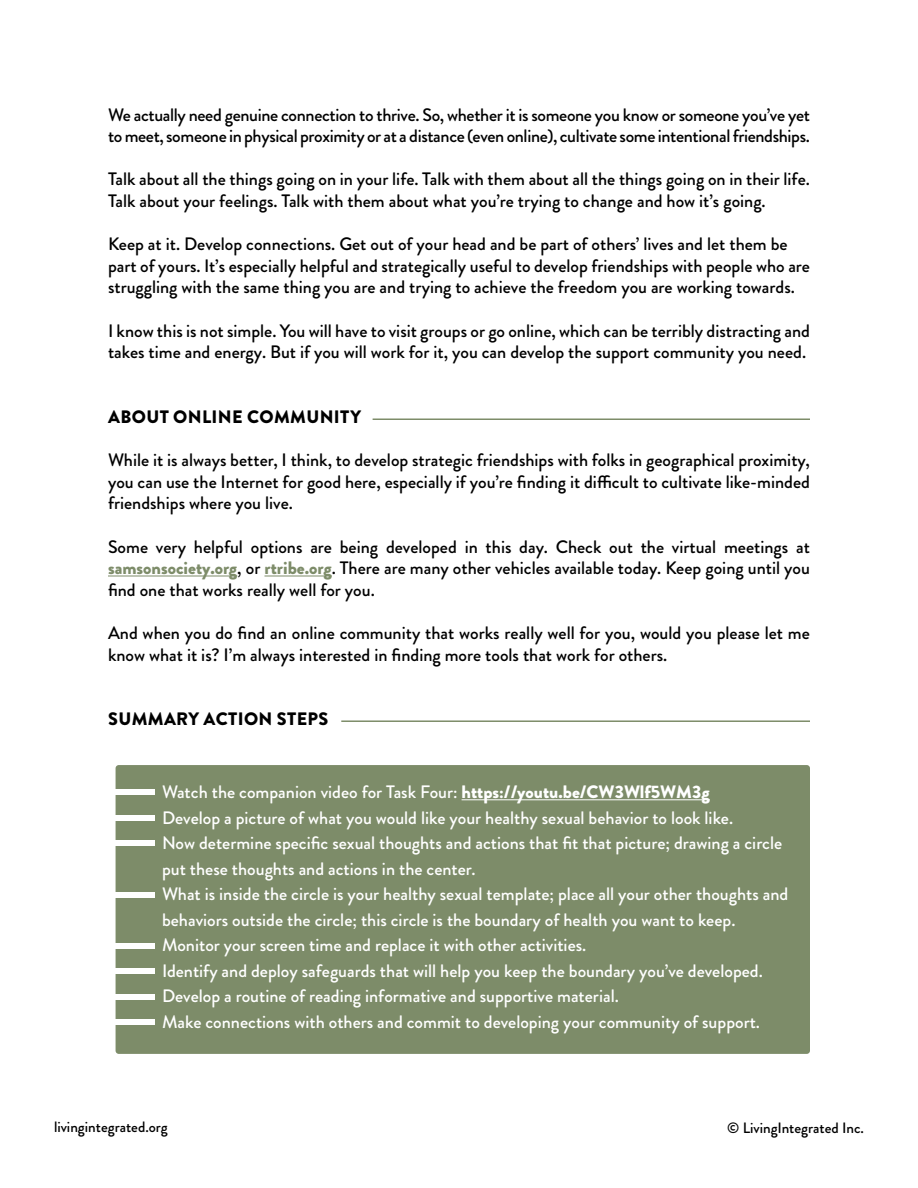
<style>
.page{position:relative;width:918px;height:1188px;background:#fff}
.page>*{position:absolute;margin:0;border:0;box-sizing:border-box;transform-origin:0 0}
.t1{font:500 18px/21.6px "Brandon Grotesque";color:#000}
.t2{font:500 18px/25.5px "Brandon Grotesque";color:#fff}
.t3{font:500 18px/21.6px "Brandon Grotesque";letter-spacing:-.02em;color:#000}
.t4{font:900 18px "Brandon Grotesque";letter-spacing:.02em;color:#000}
.t5{font:500 15px "Brandon Grotesque";color:#000}
.s1{font-weight:900;color:#7d8c69}
.s2{font-weight:900}
</style>
<div class="page">
<div style="left:116px;top:765px;width:694px;height:289px;background:#7d8c69;border-radius:3px"></div>
<hr style="left:108px;top:576px;width:129px;height:1px;background:#7d8c69">
<hr style="left:264px;top:576px;width:68px;height:1px;background:#7d8c69">
<hr style="left:462px;top:799px;width:248px;height:1px;background:#fff">
<hr style="left:373px;top:418px;width:437px;height:2px;background:#7d8c69">
<hr style="left:341px;top:720px;width:469px;height:2px;background:#7d8c69">
<div style="left:96px;top:790px;width:58px;height:5px;background:#fff"></div>
<div style="left:96px;top:816px;width:58px;height:5px;background:#fff"></div>
<div style="left:96px;top:840px;width:58px;height:6px;background:#fff"></div>
<div style="left:96px;top:893px;width:58px;height:5px;background:#fff"></div>
<div style="left:96px;top:943px;width:58px;height:6px;background:#fff"></div>
<div style="left:96px;top:969px;width:58px;height:5px;background:#fff"></div>
<div style="left:96px;top:994px;width:58px;height:5px;background:#fff"></div>
<div style="left:96px;top:1019px;width:58px;height:6px;background:#fff"></div>
<p class="t3" style="left:108px;top:104px;width:704px">We actually need genuine connection to thrive. So, whether it is someone you know or someone you’ve yet to meet, someone in physical proximity or at a distance (even online), cultivate some intentional friendships.</p>
<p class="t1" style="left:108px;top:169px;width:703px">Talk about all the things going on in your life. Talk with them about all the things going on in their life.<br>Talk about your feelings. Talk with them about what you’re trying to change and how it’s going.</p>
<p class="t1" style="left:108px;top:234px;width:704px">Keep at it. Develop connections. Get out of your head and be part of others’ lives and let them be part of yours. It’s especially helpful and strategically useful to develop friendships with people who are struggling with the same thing you are and trying to achieve the freedom you are working towards.</p>
<p class="t1" style="left:108px;top:320px;width:704px">I know this is not simple. You will have to visit groups or go online, which can be terribly distracting and takes time and energy. But if you will work for it, you can develop the support community you need.</p>
<p class="t4" style="left:108px;top:404px;width:254px">ABOUT ONLINE COMMUNITY</p>
<p class="t1" style="left:108px;top:450px;width:704px;text-align:justify">While it is always better, I think, to develop strategic friendships with folks in geographical proximity, you can use the Internet for good here, especially if you’re finding it difficult to cultivate like-minded friendships where you live.</p>
<p class="t1" style="left:108px;top:536px;width:704px;text-align:justify">Some very helpful options are being developed in this day. Check out the virtual meetings at <span class="s1">samsonsociety.org</span>, or <span class="s1">rtribe.org</span>. There are many other vehicles available today. Keep going until you find one that works really well for you.</p>
<p class="t1" style="left:108px;top:622px;width:703px">And when you do find an online community that works really well for you, would you please let me know what it is? I’m always interested in finding more tools that work for others.</p>
<p class="t4" style="left:108px;top:706px;width:222px">SUMMARY ACTION STEPS</p>
<p class="t2" style="left:162px;top:779px;width:573px">Watch the companion video for Task Four: <span class="s2">https://youtu.be/CW3Wlf5WM3g<br></span>Develop a picture of what you would like your healthy sexual behavior to look like.</p>
<p class="t2" style="left:162px;top:830px;width:622px;text-indent:-27px">• Now determine specific sexual thoughts and actions that fit that picture; drawing a circle put these thoughts and actions in the center.</p>
<p class="t2" style="left:162px;top:881px;width:628px;text-indent:-27px">• What is inside the circle is your healthy sexual template; place all your other thoughts and behaviors outside the circle; this circle is the boundary of health you want to keep.</p>
<p class="t2" style="left:135px;top:932px;width:453px">• Monitor your screen time and replace it with other activities.</p>
<p class="t2" style="left:135px;top:958px;width:629px">• Identify and deploy safeguards that will help you keep the boundary you’ve developed.</p>
<p class="t2" style="left:135px;top:983px;width:485px">• Develop a routine of reading informative and supportive material.</p>
<p class="t2" style="left:135px;top:1009px;width:627px">• Make connections with others and commit to developing your community of support.</p>
<p class="t5" style="left:54px;top:1117px;width:115px">livingintegrated.org</p>
<p class="t5" style="left:727px;top:1117px;width:138px">© LivingIntegrated Inc.</p>
</div>
